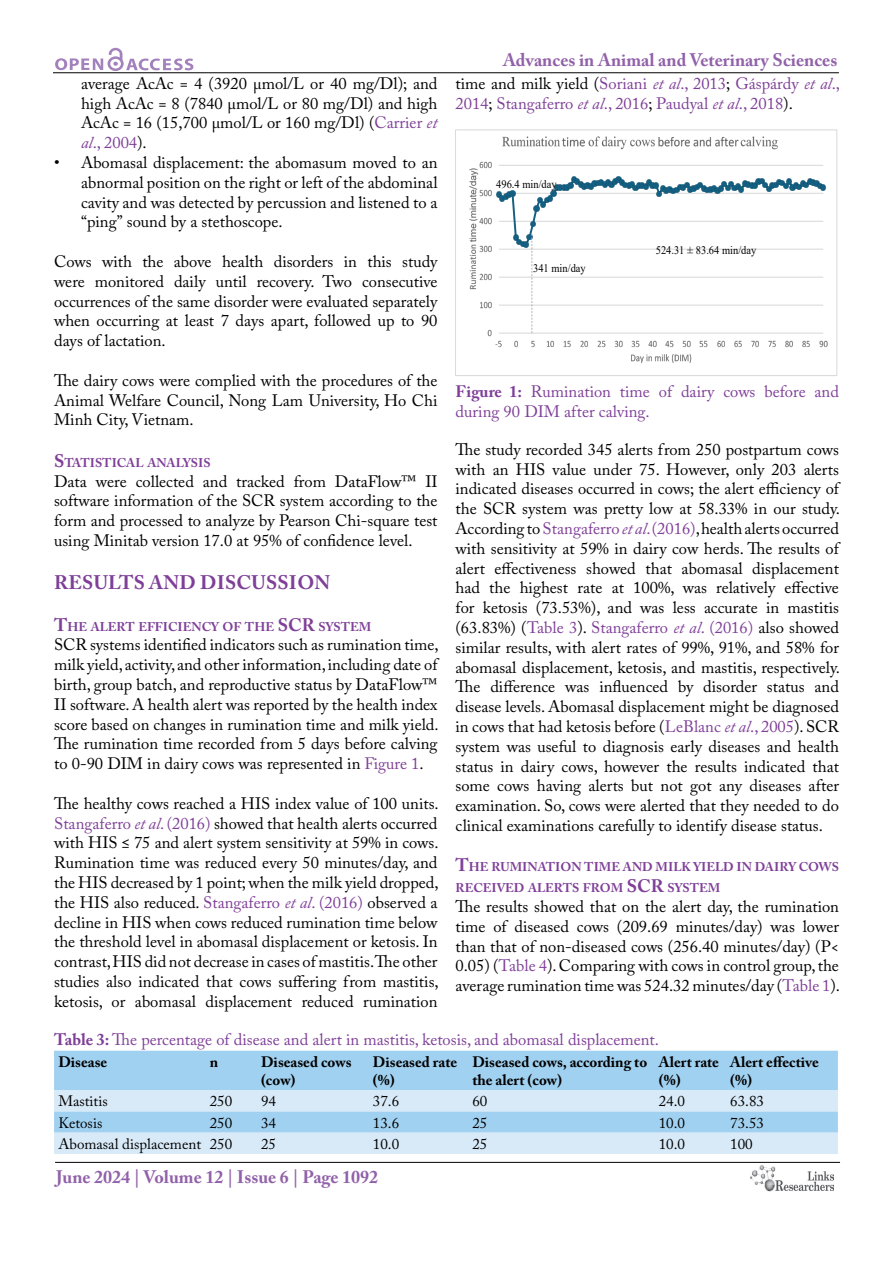
<style>
.page{position:relative;width:893px;height:1263px;background:#fff}
.page>*{position:absolute;margin:0;border:0;box-sizing:border-box;transform-origin:0 0}
.t1{font:700 19.5px "Adobe Caslon Pro";letter-spacing:.015em;color:#7f3f98}
.t2{font:700 18px "Adobe Caslon Pro";color:#9161a9}
.t3{font:16.5px/19.8px "Adobe Caslon Pro";color:#000;text-align:justify}
.t4{font:16.5px/19.8px "Adobe Caslon Pro";color:#7f3f98}
.t5{font:700 15px/18px "Adobe Caslon Pro";color:#000}
.t6{font:15px "Adobe Caslon Pro";color:#000}
.t7{font:700 12.6px/21.6px "Adobe Caslon Pro";color:#7f3f98}
.t8{font:11.4px "Times New Roman";color:#000;scale:.91 1}
.s1{color:#7f3f98}
.s2{font-style:italic;color:#7f3f98}
.s3{font-size:18px}
.s4{color:#000}
.s5{font-style:italic}
.s6{font-size:12.45px}
.s7{font-weight:700}
</style>
<div class="page">
<hr style="left:53px;top:72px;width:786px;height:1px;background:#000">
<hr style="left:55px;top:1162px;width:785px;height:1px;background:#000">
<svg style="left:55px;top:48px;width:138px;height:23px"></svg>
<img style="left:750px;top:1166px;width:83px;height:26px">
<hr style="left:499px;top:165px;width:324px;height:1px;background:#d9d9d9">
<hr style="left:499px;top:333px;width:324px;height:1px;background:#d9d9d9">
<img style="left:487px;top:329px;width:5px;height:8px">
<img style="left:480px;top:301px;width:12px;height:8px">
<img style="left:483px;top:273px;width:9px;height:8px">
<img style="left:483px;top:245px;width:9px;height:8px">
<img style="left:483px;top:217px;width:9px;height:8px">
<img style="left:483px;top:189px;width:9px;height:8px">
<img style="left:481px;top:161px;width:11px;height:8px">
<img style="left:491px;top:336px;width:11px;height:12px">
<img style="left:514px;top:340px;width:4px;height:8px">
<img style="left:531px;top:340px;width:297px;height:8px">
<img style="left:469px;top:248px;width:14px;height:42px">
<img style="left:469px;top:227px;width:14px;height:21px">
<img style="left:471px;top:224px;width:12px;height:3px">
<img style="left:469px;top:196px;width:14px;height:28px">
<img style="left:470px;top:192px;width:13px;height:4px">
<img style="left:469px;top:177px;width:14px;height:15px">
<img style="left:469px;top:162px;width:14px;height:15px">
<img style="left:631px;top:354px;width:61px;height:9px">
<img style="left:502px;top:136px;width:53px;height:11px">
<img style="left:555px;top:137px;width:26px;height:10px">
<img style="left:581px;top:136px;width:69px;height:14px">
<img style="left:650px;top:137px;width:84px;height:10px">
<img style="left:735px;top:136px;width:43px;height:14px">
<div style="left:455px;top:130px;width:382px;height:246px;border:1px solid #d9d9d9"></div>
<svg style="left:496px;top:176px;width:330px;height:157px"></svg>
<div style="left:54px;top:1051px;width:784px;height:39px;background:#a1d1f0"></div>
<svg style="left:54px;top:1090px;width:784px;height:64px;background:#c6e1f5"></svg>
<p class="t2" style="left:503px;top:50px;width:336px">Advances in Animal and Veterinary Sciences</p>
<p class="t3" style="left:81px;top:73px;width:358px">average AcAc = 4 (3920 μmol/L or 40 mg/Dl); and high AcAc = 8 (7840 μmol/L or 80 mg/Dl) and high AcAc = 16 (15,700 μmol/L or 160 mg/Dl) (<span class="s1">Carrier</span> <span class="s2">et al</span><span class="s1">., 2004</span>).</p>
<p class="t3" style="left:81px;top:152px;width:358px;text-indent:-27px">• Abomasal displacement: the abomasum moved to an abnormal position on the right or left of the abdominal cavity and was detected by percussion and listened to a “ping” sound by a stethoscope.</p>
<p class="t3" style="left:54px;top:251px;width:385px">Cows with the above health disorders in this study were monitored daily until recovery. Two consecutive occurrences of the same disorder were evaluated separately when occurring at least 7 days apart, followed up to 90 days of lactation.</p>
<p class="t3" style="left:54px;top:370px;width:385px">The dairy cows were complied with the procedures of the Animal Welfare Council, Nong Lam University, Ho Chi Minh City, Vietnam.</p>
<p class="t7" style="left:54px;top:452px;width:158px"><span class="s3">S</span>TATISTICAL ANALYSIS</p>
<p class="t3" style="left:54px;top:471px;width:385px">Data were collected and tracked from DataFlow™ II software information of the SCR system according to the form and processed to analyze by Pearson Chi-square test using Minitab version 17.0 at 95% of confidence level.</p>
<p class="t1" style="left:54px;top:571px;width:278px">RESULTS AND DISCUSSION</p>
<p class="t7" style="left:54px;top:615px;width:237px"><span class="s3">T</span>HE ALERT EFFICIENCY OF THE <span class="s3">SCR</span></p>
<p class="t7" style="left:318px;top:615px;width:54px">SYSTEM</p>
<p class="t3" style="left:54px;top:635px;width:386px">SCR systems identified indicators such as rumination time, milk yield, activity, and other information, including date of birth, group batch, and reproductive status by DataFlow™ II software. A health alert was reported by the health index score based on changes in rumination time and milk yield.<br>The rumination time recorded from 5 days before calving to 0-90 DIM in dairy cows was represented in <span class="s1">Figure 1</span>.</p>
<p class="t3" style="left:54px;top:793px;width:386px">The healthy cows reached a HIS index value of 100 units.<br><span class="s1">Stangaferro</span> <span class="s2">et al</span><span class="s1">. (2016)</span> showed that health alerts occurred with HIS ≤ 75 and alert system sensitivity at 59% in cows.<br>Rumination time was reduced every 50 minutes/day, and the HIS decreased by 1 point; when the milk yield dropped, the HIS also reduced. <span class="s1">Stangaferro</span> <span class="s2">et al</span><span class="s1">. (2016)</span> observed a decline in HIS when cows reduced rumination time below the threshold level in abomasal displacement or ketosis. In contrast, HIS did not decrease in cases of mastitis. The other studies also indicated that cows suffering from mastitis, ketosis, or abomasal displacement reduced rumination</p>
<p class="t4" style="left:455px;top:73px;width:386px"><span class="s4">time and milk yield (</span>Soriani <span class="s5">et al</span>., 2013<span class="s4">;</span> Gáspárdy <span class="s5">et al</span>.,<br>2014<span class="s4">;</span> Stangaferro <span class="s5">et al</span>., 2016<span class="s4">;</span> Paudyal <span class="s5">et al</span>., 2018<span class="s4">).</span></p>
<p class="t8" style="left:496px;top:176px;width:68px">496.4 min/day</p>
<p class="t8" style="left:656px;top:242px;width:112px">524.31 <span class="s6">±</span> 83.64 min/day</p>
<p class="t8" style="left:533px;top:260px;width:59px">341 min/day</p>
<p class="t4" style="left:455px;top:382px;width:385px"><span class="s7">Figure 1:</span> Rumination time of dairy cows before and during 90 DIM after calving.</p>
<p class="t3" style="left:455px;top:439px;width:386px">The study recorded 345 alerts from 250 postpartum cows with an HIS value under 75. However, only 203 alerts indicated diseases occurred in cows; the alert efficiency of the SCR system was pretty low at 58.33% in our study.<br>According to <span class="s1">Stangaferro</span> <span class="s2">et al</span><span class="s1">. (2016)</span>, health alerts occurred with sensitivity at 59% in dairy cow herds. The results of alert effectiveness showed that abomasal displacement had the highest rate at 100%, was relatively effective for ketosis (73.53%), and was less accurate in mastitis (63.83%) (<span class="s1">Table 3</span>). <span class="s1">Stangaferro</span> <span class="s2">et al</span><span class="s1">. (2016)</span> also showed similar results, with alert rates of 99%, 91%, and 58% for abomasal displacement, ketosis, and mastitis, respectively.<br>The difference was influenced by disorder status and disease levels. Abomasal displacement might be diagnosed in cows that had ketosis before (<span class="s1">LeBlanc</span> <span class="s2">et al</span><span class="s1">., 2005</span>). SCR system was useful to diagnosis early diseases and health status in dairy cows, however the results indicated that some cows having alerts but not got any diseases after examination. So, cows were alerted that they needed to do clinical examinations carefully to identify disease status.</p>
<p class="t7" style="left:455px;top:855px;width:385px"><span class="s3">T</span>HE RUMINATION TIME AND MILK YIELD IN DAIRY COWS<br>RECEIVED ALERTS FROM <span class="s3">SCR</span></p>
<p class="t7" style="left:668px;top:877px;width:54px">SYSTEM</p>
<p class="t3" style="left:455px;top:896px;width:386px">The results showed that on the alert day, the rumination time of diseased cows (209.69 minutes/day) was lower than that of non-diseased cows (256.40 minutes/day) (P&lt; 0.05) (<span class="s1">Table 4</span>). Comparing with cows in control group, the average rumination time was 524.32 minutes/day (<span class="s1">Table 1</span>).</p>
<p class="t4" style="left:54px;top:1029px;width:606px"><span class="s7">Table 3:</span> The percentage of disease and alert in mastitis, ketosis, and abomasal displacement.</p>
<p class="t5" style="left:58px;top:1053px;width:50px">Disease</p>
<p class="t5" style="left:210px;top:1053px;width:10px">n</p>
<p class="t5" style="left:261px;top:1053px;width:92px">Diseased cows (cow)</p>
<p class="t5" style="left:373px;top:1053px;width:86px">Diseased rate (%)</p>
<p class="t5" style="left:472px;top:1053px;width:176px">Diseased cows, according to the alert (cow)</p>
<p class="t5" style="left:659px;top:1053px;width:62px">Alert rate (%)</p>
<p class="t5" style="left:730px;top:1053px;width:90px">Alert effective (%)</p>
<p class="t6" style="left:58px;top:1092px;width:51px">Mastitis</p>
<p class="t6" style="left:210px;top:1092px;width:24px">250</p>
<p class="t6" style="left:261px;top:1092px;width:16px">94</p>
<p class="t6" style="left:373px;top:1092px;width:28px">37.6</p>
<p class="t6" style="left:472px;top:1092px;width:16px">60</p>
<p class="t6" style="left:659px;top:1092px;width:28px">24.0</p>
<p class="t6" style="left:730px;top:1092px;width:35px">63.83</p>
<p class="t6" style="left:58px;top:1113px;width:46px">Ketosis</p>
<p class="t6" style="left:210px;top:1113px;width:24px">250</p>
<p class="t6" style="left:261px;top:1113px;width:16px">34</p>
<p class="t6" style="left:373px;top:1113px;width:28px">13.6</p>
<p class="t6" style="left:472px;top:1113px;width:16px">25</p>
<p class="t6" style="left:659px;top:1113px;width:28px">10.0</p>
<p class="t6" style="left:730px;top:1113px;width:35px">73.53</p>
<p class="t6" style="left:58px;top:1135px;width:175px">Abomasal displacement 250</p>
<p class="t6" style="left:261px;top:1135px;width:16px">25</p>
<p class="t6" style="left:373px;top:1135px;width:28px">10.0</p>
<p class="t6" style="left:472px;top:1135px;width:16px">25</p>
<p class="t6" style="left:659px;top:1135px;width:28px">10.0</p>
<p class="t6" style="left:730px;top:1135px;width:24px">100</p>
<p class="t2" style="left:56px;top:1166px;width:324px">June 2024 | Volume 12 | Issue 6 | Page 1092</p>
</div>
